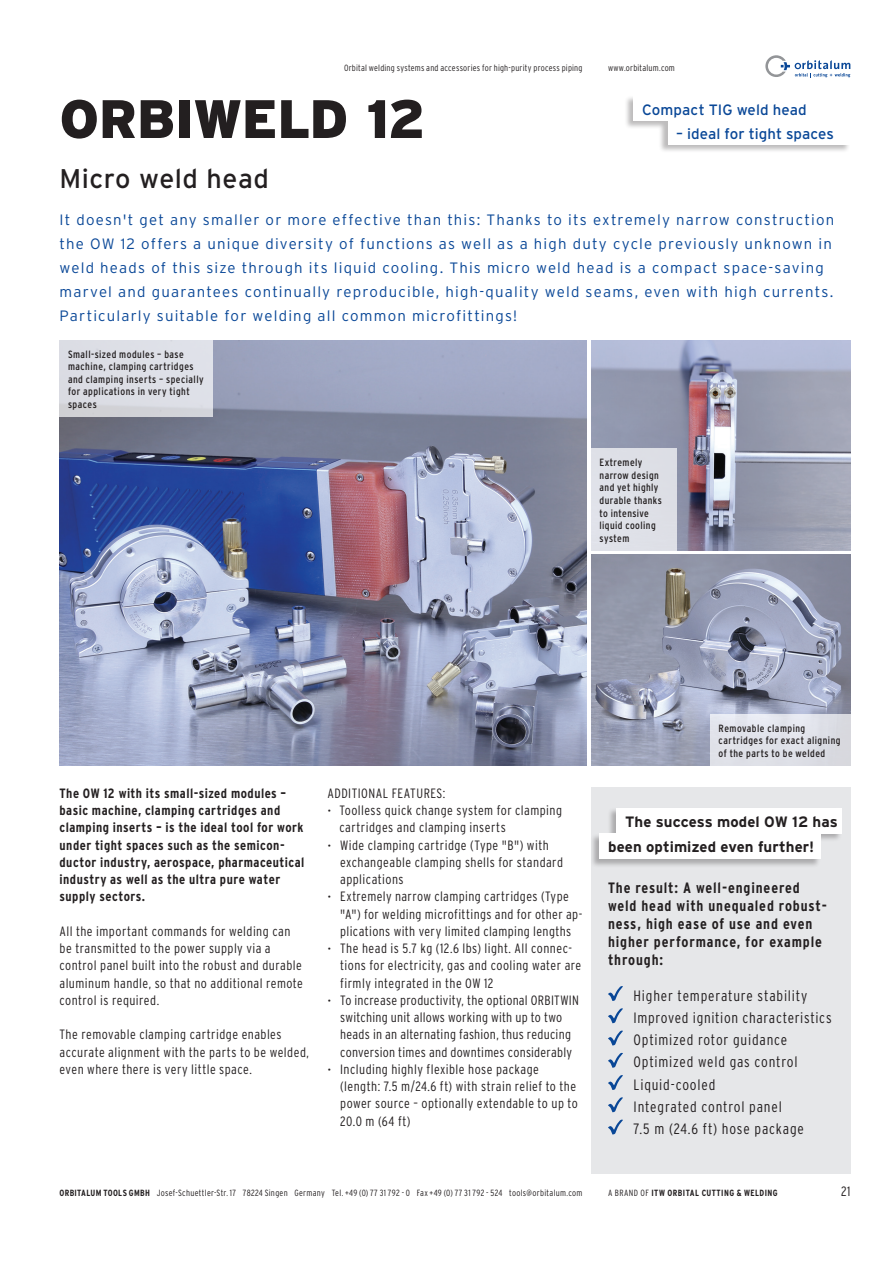
<style>
.page{position:relative;width:893px;height:1263px;background:#fff}
.page>*{position:absolute;margin:0;border:0;box-sizing:border-box;transform-origin:0 0}
.t1{font:900 54px "Interstate";letter-spacing:-.015em;color:#231f20}
.t2{font:27px "Interstate";letter-spacing:.02em;color:#231f20}
.t3{font:300 15px/24px "Interstate";letter-spacing:.08em;color:#094797}
.t4{font:300 condensed 15px/22.2px "Interstate";letter-spacing:.05em;color:#231f20}
.t5{font:700 condensed 15px/18px "Interstate";letter-spacing:.055em;color:#231f20}
.t6{font:700 15px/25.5px "Interstate";letter-spacing:.005em;color:#231f20}
.t7{font:15px "Interstate";letter-spacing:.005em;color:#094797}
.t8{font:300 condensed 13.5px/17.2px "Interstate";letter-spacing:.03em;color:#231f20}
.t9{font:700 condensed 13.5px/17.2px "Interstate";letter-spacing:.035em;color:#231f20}
.t10{font:condensed 10.5px/12.6px "Interstate";letter-spacing:.045em;color:#231f20}
.t11{font:300 condensed 9px "Interstate";letter-spacing:.025em;color:#231f20}
.t12{font:700 condensed 9px "Interstate";letter-spacing:.05em;color:#231f20}
.s1{font-size:12px}
.s2{font-weight:700}
.s3{font-weight:300}
</style>
<div class="page">
<svg style="left:765px;top:55px;width:85px;height:22px"></svg>
<img style="left:591px;top:340px;width:259px;height:211px">
<img style="left:60px;top:340px;width:527px;height:425px">
<div style="left:60px;top:340px;width:153px;height:77px;background:linear-gradient(to right,#d9dae0,#dee0e8)"></div>
<img style="left:591px;top:555px;width:259px;height:210px">
<div style="left:710px;top:714px;width:140px;height:51px;background:#e0e2e9"></div>
<div style="left:591px;top:449px;width:85px;height:102px;background:#dee0e7"></div>
<div style="left:591px;top:787px;width:259px;height:387px;background:#e6e7e9"></div>
<div style="left:625px;top:95px;width:226px;height:59px;background:#231f20;opacity:.3"></div>
<div style="left:634px;top:96px;width:195px;height:25px;background:#fff"></div>
<div style="left:668px;top:121px;width:182px;height:24px;background:#fff"></div>
<div style="left:591px;top:807px;width:251px;height:61px;background:#231f20;opacity:.3"></div>
<div style="left:617px;top:808px;width:225px;height:25px;background:#fff"></div>
<div style="left:600px;top:833px;width:221px;height:26px;background:#fff"></div>
<svg style="left:608px;top:986px;width:15px;height:15px"></svg>
<svg style="left:608px;top:1008px;width:15px;height:15px"></svg>
<svg style="left:608px;top:1030px;width:15px;height:16px"></svg>
<svg style="left:608px;top:1053px;width:15px;height:15px"></svg>
<svg style="left:608px;top:1075px;width:15px;height:15px"></svg>
<svg style="left:608px;top:1097px;width:15px;height:15px"></svg>
<svg style="left:608px;top:1119px;width:15px;height:16px"></svg>
<p class="t11" style="left:344px;top:63px;width:240px">Orbital welding systems and accessories for high-purity process piping</p>
<h1 class="t1" style="left:60px;top:88px;width:368px">ORBIWELD 12</h1>
<h2 class="t2" style="left:60px;top:163px;width:211px">Micro weld head</h2>
<p class="t11" style="left:608px;top:63px;width:68px">www.orbitalum.com</p>
<p class="t7" style="left:642px;top:101px;width:166px">Compact TIG weld head</p>
<p class="t7" style="left:676px;top:125px;width:159px">– ideal for tight spaces</p>
<p class="t3" style="left:60px;top:208px;width:776px">It doesn't get any smaller or more effective than this: Thanks to its extremely narrow construction the OW 12 offers a unique diversity of functions as well as a high duty cycle previously unknown in weld heads of this size through its liquid cooling. This micro weld head is a compact space-saving marvel and guarantees continually reproducible, high-quality weld seams, even with high currents.<br>Particularly suitable for welding all common microfittings!</p>
<p class="t10" style="left:68px;top:347px;width:137px">Small-sized modules – base machine, clamping cartridges and clamping inserts – specially for applications in very tight spaces</p>
<p class="t10" style="left:600px;top:456px;width:64px">Extremely narrow design and yet highly durable thanks to intensive liquid cooling system</p>
<p class="t9" style="left:60px;top:784px;width:246px">The OW 12 with its small-sized modules – basic machine, clamping cartridges and clamping inserts – is the ideal tool for work under tight spaces such as the semicon&shy;ductor industry, aerospace, pharmaceutical industry as well as the ultra pure water supply sectors.</p>
<p class="t8" style="left:60px;top:922px;width:245px">All the important commands for welding can be transmitted to the power supply via a control panel built into the robust and durable aluminum handle, so that no additional remote control is required.</p>
<p class="t8" style="left:60px;top:1026px;width:251px">The removable clamping cartridge enables accurate alignment with the parts to be welded, even where there is very little space.</p>
<p class="t8" style="left:327px;top:784px;width:119px">ADDITIONAL FEATURES:</p>
<p class="t8" style="left:339px;top:802px;width:224px;text-indent:-12px"><span class="s1">•</span> Toolless quick change system for clamping cartridges and clamping inserts</p>
<p class="t8" style="left:340px;top:836px;width:224px;text-indent:-13px"><span class="s1">•</span> Wide clamping cartridge (Type "B") with exchangeable clamping shells for standard applications</p>
<p class="t8" style="left:340px;top:888px;width:244px;text-indent:-13px"><span class="s1">•</span> Extremely narrow clamping cartridges (Type "A") for welding microfittings and for other ap&shy;plications with very limited clamping lengths</p>
<p class="t8" style="left:340px;top:940px;width:243px;text-indent:-13px"><span class="s1">•</span> The head is 5.7 kg (12.6 lbs) light. All connec&shy;tions for electricity, gas and cooling water are firmly integrated in the OW 12</p>
<p class="t8" style="left:327px;top:991px;width:253px;text-align:center"><span class="s1">•</span> To increase productivity, the optional ORBITWIN switching unit allows working with up to two heads in an alternating fashion, thus reducing conversion times and downtimes considerably</p>
<p class="t8" style="left:340px;top:1060px;width:239px;text-indent:-13px"><span class="s1">•</span> Including highly flexible hose package (length: 7.5 m/24.6 ft) with strain relief to the power source – optionally extendable to up to 20.0 m (64 ft)</p>
<p class="t11" style="left:60px;top:1188px;width:525px"><span class="s2">ORBITALUM TOOLS GMBH</span> Josef-Schuettler-Str. 17 78224 Singen Germany Tel. +49 (0) 77 31 792 - 0 Fax +49 (0) 77 31 792 - 524 tools@orbitalum.com</p>
<p class="t10" style="left:719px;top:722px;width:123px">Removable clamping cartridges for exact aligning of the parts to be welded</p>
<p class="t6" style="left:608px;top:809px;width:231px;text-indent:17px">The success model OW 12 has been optimized even further!</p>
<p class="t5" style="left:608px;top:878px;width:220px">The result: A well-engineered weld head with unequaled robust&shy;ness, high ease of use and even higher performance, for example through:</p>
<p class="t4" style="left:634px;top:984px;width:200px">Higher temperature stability<br>Improved ignition characteristics<br>Optimized rotor guidance<br>Optimized weld gas control<br>Liquid-cooled<br>Integrated control panel<br>7.5 m (24.6 ft) hose package</p>
<p class="t12" style="left:608px;top:1188px;width:171px"><span class="s3">A BRAND OF</span> ITW ORBITAL CUTTING &amp; WELDING</p>
<p class="t8" style="left:841px;top:1183px;width:11px">21</p>
</div>
